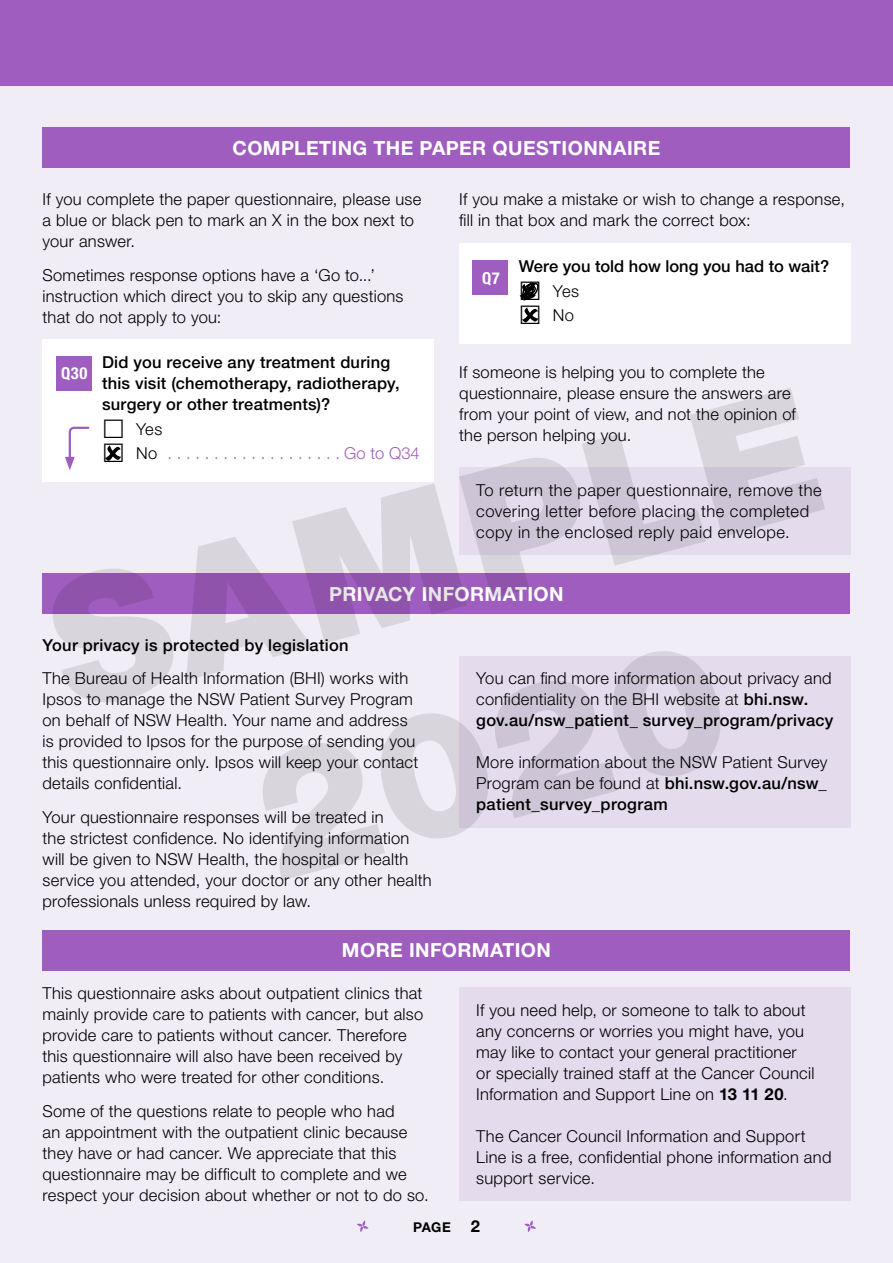
<style>
.page{position:relative;width:893px;height:1263px;background:#fff}
.page>*{position:absolute;margin:0;border:0;box-sizing:border-box;transform-origin:0 0}
.t1{font:700 19.5px "Helvetica Neue LT Std";letter-spacing:.02em;color:#fff}
.t2{font:300 16.5px/21px "Helvetica Neue LT Std";letter-spacing:.015em;color:#000}
.t3{font:500 16.5px/21px "Helvetica Neue LT Std";letter-spacing:.01em;color:#000}
.t4{font:300 16.5px "Helvetica Neue LT Std";letter-spacing:.005em;color:#9f5dbf}
.t5{font:700 condensed 16.5px "Helvetica Neue LT Std";color:#fff}
.t6{font:700 13.5px "Helvetica Neue LT Std";color:#000}
.s1{font-weight:500}
.s2{font-weight:700}
.s3{font-size:16.5px}
</style>
<div class="page">
<div style="left:0;top:75px;width:893px;height:1188px;background:#f0edf6"></div>
<div style="left:0;top:0;width:893px;height:85px;background:#9f5dbf"></div>
<div style="left:43px;top:128px;width:807px;height:40px;background:#9f5dbf"></div>
<div style="left:459px;top:467px;width:391px;height:88px;background:#e4dbed"></div>
<div style="left:459px;top:243px;width:391px;height:100px;background:#fff"></div>
<div style="left:473px;top:261px;width:35px;height:34px;background:#9f5dbf"></div>
<div style="left:43px;top:573px;width:807px;height:41px;background:#9f5dbf"></div>
<div style="left:459px;top:656px;width:391px;height:171px;background:#e4dbed"></div>
<div style="left:43px;top:930px;width:807px;height:41px;background:#9f5dbf"></div>
<div style="left:43px;top:339px;width:391px;height:143px;background:#fff"></div>
<div style="left:56px;top:356px;width:35px;height:34px;background:#9f5dbf"></div>
<div style="left:459px;top:987px;width:391px;height:214px;background:#e4dbed"></div>
<svg style="left:357px;top:1220px;width:11px;height:12px"></svg>
<svg style="left:524px;top:1220px;width:12px;height:12px"></svg>
<svg style="left:263px;top:709px;width:467px;height:171px"></svg>
<svg style="left:53px;top:388px;width:772px;height:321px"></svg>
<svg style="left:520px;top:282px;width:19px;height:41px"></svg>
<svg style="left:104px;top:420px;width:19px;height:42px"></svg>
<p class="t1" style="left:233px;top:136px;width:429px">COMPLETING THE PAPER QUESTIONNAIRE</p>
<p class="t2" style="left:43px;top:188px;width:380px">If you complete the paper questionnaire, please use a blue or black pen to mark an X in the box next to your answer.</p>
<p class="t2" style="left:43px;top:264px;width:363px">Sometimes response options have a ‘Go to...’ instruction which direct you to skip any questions that do not apply to you:</p>
<p class="t2" style="left:459px;top:188px;width:387px">If you make a mistake or wish to change a response, fill in that box and mark the correct box:</p>
<p class="t3" style="left:519px;top:256px;width:312px">Were you told how long you had to wait?</p>
<p class="t2" style="left:553px;top:279px;width:28px;line-height:23.5px">Yes<br>No</p>
<p class="t5" style="left:482px;top:268px;width:19px">Q7</p>
<p class="t5" style="left:61px;top:363px;width:28px">Q30</p>
<p class="t3" style="left:102px;top:351px;width:299px">Did you receive any treatment during this visit (chemotherapy, radiotherapy, surgery or other treatments)?</p>
<p class="t2" style="left:136px;top:418px;width:28px">Yes</p>
<p class="t4" style="left:344px;top:443px;width:77px">Go to Q34</p>
<p class="t2" style="left:459px;top:361px;width:338px">If someone is helping you to complete the questionnaire, please ensure the answers are from your point of view, and not the opinion of the person helping you.</p>
<p class="t2" style="left:476px;top:479px;width:347px">To return the paper questionnaire, remove the covering letter before placing the completed copy in the enclosed reply paid envelope.</p>
<p class="t1" style="left:329px;top:582px;width:236px">PRIVACY INFORMATION</p>
<p class="t3" style="left:43px;top:634px;width:308px">Your privacy is protected by legislation</p>
<p class="t2" style="left:43px;top:668px;width:377px">The Bureau of Health Information (BHI) works with Ipsos to manage the NSW Patient Survey Program on behalf of NSW Health. Your name and address is provided to Ipsos for the purpose of sending you this questionnaire only. Ipsos will keep your contact details confidential.</p>
<p class="t2" style="left:43px;top:806px;width:390px">Your questionnaire responses will be treated in<br>the strictest confidence. No identifying information will be given to NSW Health, the hospital or health service you attended, your doctor or any other health professionals unless required by law.</p>
<p class="t2" style="left:476px;top:668px;width:359px">You can find more information about privacy and confidentiality on the BHI website at <span class="s1">bhi.nsw. gov.au/nsw_patient_ survey_program/privacy</span></p>
<p class="t2" style="left:476px;top:752px;width:353px;text-align:justify">More information about the NSW Patient Survey Program can be found at <span class="s1">bhi.nsw.gov.au/nsw_ patient_survey_program</span></p>
<p class="t1" style="left:342px;top:938px;width:211px">MORE INFORMATION</p>
<p class="t2" style="left:43px;top:982px;width:382px">This questionnaire asks about outpatient clinics that mainly provide care to patients with cancer, but also provide care to patients without cancer. Therefore this questionnaire will also have been received by patients who were treated for other conditions.</p>
<p class="t2" style="left:43px;top:1100px;width:388px">Some of the questions relate to people who had<br>an appointment with the outpatient clinic because they have or had cancer. We appreciate that this questionnaire may be difficult to complete and we respect your decision about whether or not to do so.</p>
<p class="t2" style="left:476px;top:999px;width:340px">If you need help, or someone to talk to about any concerns or worries you might have, you may like to contact your general practitioner or specially trained staff at the Cancer Council Information and Support Line on <span class="s2">13 11 20</span>.</p>
<p class="t2" style="left:476px;top:1125px;width:357px">The Cancer Council Information and Support<br>Line is a free, confidential phone information and support service.</p>
<p class="t6" style="left:413px;top:1219px;width:68px">PAGE <span class="s3">2</span></p>
</div>
